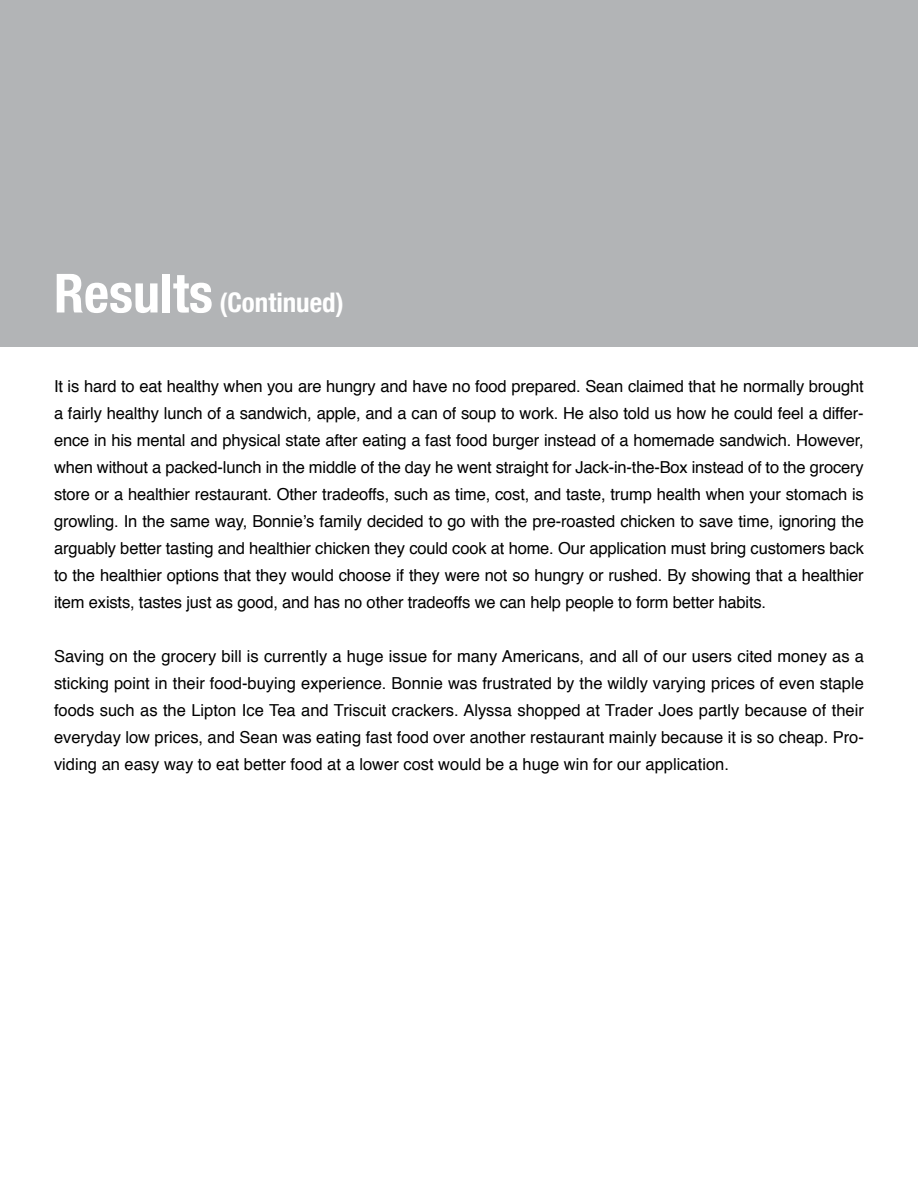
<style>
.page{position:relative;width:918px;height:1188px;background:#fff}
.page>*{position:absolute;margin:0;border:0;box-sizing:border-box;transform-origin:0 0}
.t1{font:700 condensed 54px "Helvetica Neue";color:#fff}
.t2{font:700 condensed 27px "Helvetica Neue";color:#fff}
.t3{font:16.5px/27px "Helvetica";letter-spacing:-.005em;color:#000;text-align:justify}
.s1{font-size:54px}
</style>
<div class="page">
<div style="left:0;top:0;width:918px;height:346px;background:#b2b4b6"></div>
<h2 class="t2" style="left:54px;top:287px;width:291px"><span class="s1">Results</span> (Continued)</h2>
<h1 class="t1" style="left:54px;top:264px;width:321px">Title of Section</h1>
<p class="t3" style="left:54px;top:374px;width:811px">It is hard to eat healthy when you are hungry and have no food prepared. Sean claimed that he normally brought a fairly healthy lunch of a sandwich, apple, and a can of soup to work. He also told us how he could feel a differ&shy;ence in his mental and physical state after eating a fast food burger instead of a homemade sandwich. However, when without a packed-lunch in the middle of the day he went straight for Jack-in-the-Box instead of to the grocery store or a healthier restaurant. Other tradeoffs, such as time, cost, and taste, trump health when your stomach is growling. In the same way, Bonnie’s family decided to go with the pre-roasted chicken to save time, ignoring the arguably better tasting and healthier chicken they could cook at home. Our application must bring customers back to the healthier options that they would choose if they were not so hungry or rushed. By showing that a healthier item exists, tastes just as good, and has no other tradeoffs we can help people to form better habits.</p>
<p class="t3" style="left:54px;top:644px;width:812px">Saving on the grocery bill is currently a huge issue for many Americans, and all of our users cited money as a sticking point in their food-buying experience. Bonnie was frustrated by the wildly varying prices of even staple foods such as the Lipton Ice Tea and Triscuit crackers. Alyssa shopped at Trader Joes partly because of their everyday low prices, and Sean was eating fast food over another restaurant mainly because it is so cheap. Pro&shy;viding an easy way to eat better food at a lower cost would be a huge win for our application.</p>
</div>
